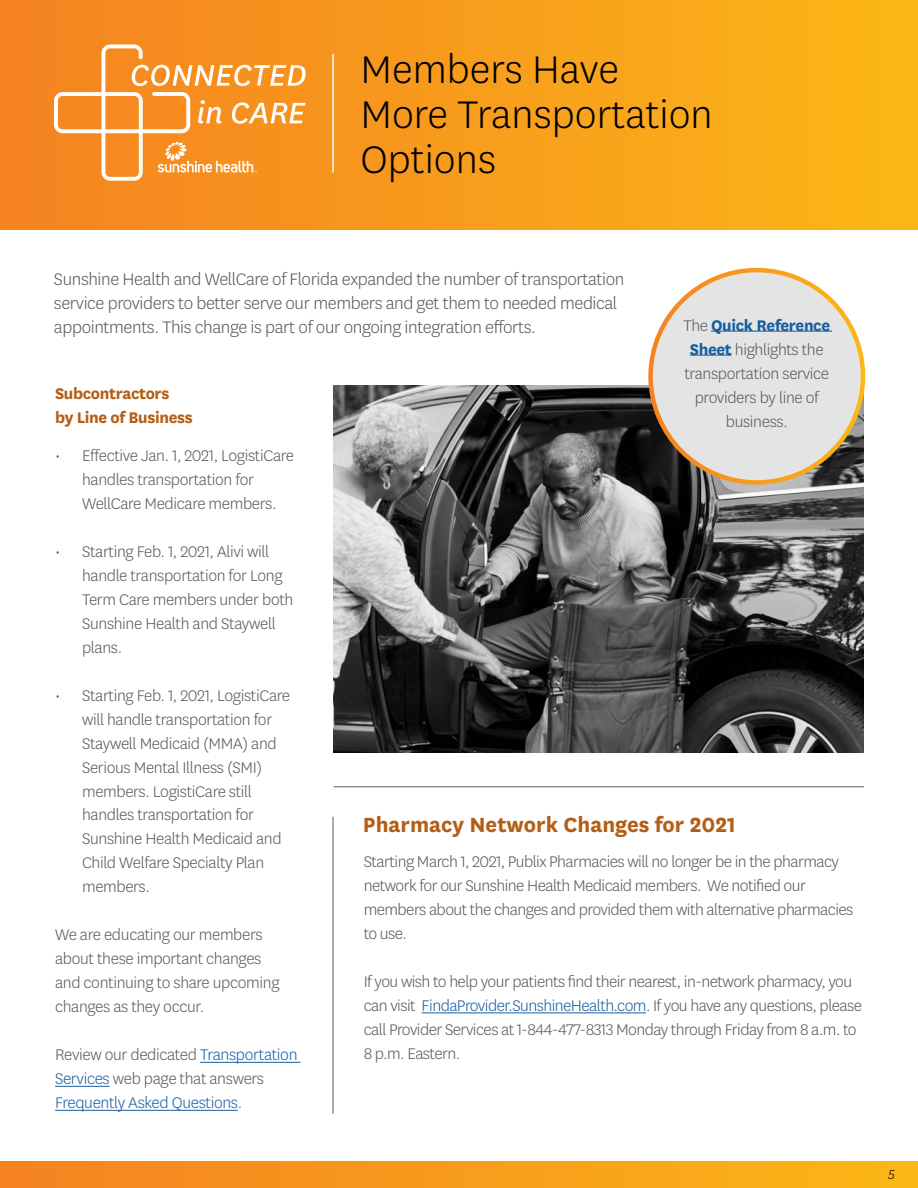
<style>
.page{position:relative;width:918px;height:1188px;background:#fff}
.page>*{position:absolute;margin:0;border:0;box-sizing:border-box;transform-origin:0 0}
.t1{font:300 45px/45px "Centene Sans";color:#000}
.t2{font:700 24px "Centene Sans";color:#b45e15}
.t3{font:300 19.5px/24px "Centene Sans";letter-spacing:-.02em;color:#57585a}
.t4{font:300 18px/24px "Centene Sans";letter-spacing:-.02em;color:#57585a}
.t5{font:300 18px/24px "Centene Sans";letter-spacing:-.02em;color:#175d9e}
.t6{font:700 18px/24px "Centene Sans";letter-spacing:-.02em;color:#b45e15}
.t7{font:italic 300 15px "Centene Sans";color:#000}
.s1{font-weight:700;color:#175d9e}
.s2{color:#57585a}
.s3{color:#175d9e}
</style>
<div class="page">
<div style="left:0;top:1161px;width:918px;height:27px;background:linear-gradient(to right,#f48221,#fbb617)"></div>
<div style="left:0;top:0;width:918px;height:230px;background:linear-gradient(to right,#f48221,#fbb617)"></div>
<hr style="left:332px;top:54px;width:2px;height:119px;background:#fff">
<svg style="left:54px;top:44px;width:252px;height:137px;background:#f79c3e"></svg>
<img style="left:334px;top:386px;width:530px;height:367px">
<hr style="left:200px;top:1062px;width:101px;height:1px;background:#175d9e">
<hr style="left:55px;top:1086px;width:54px;height:1px;background:#175d9e">
<hr style="left:55px;top:1110px;width:183px;height:1px;background:#175d9e">
<hr style="left:422px;top:1012px;width:224px;height:1px;background:#175d9e">
<hr style="left:334px;top:787px;width:530px;height:1px;background:#57585a">
<div style="left:651px;top:270px;width:212px;height:212px;background:#e4e4e4;border-radius:50%"></div>
<hr style="left:711px;top:331px;width:121px;height:1px;background:#175d9e">
<hr style="left:690px;top:355px;width:42px;height:1px;background:#175d9e">
<hr style="left:333px;top:817px;width:1px;height:297px;background:#57585a">
<h2 class="t1" style="left:360px;top:45px;width:354px">Members Have<br>More Transportation<br>Options</h2>
<p class="t3" style="left:54px;top:266px;width:572px">Sunshine Health and WellCare of Florida expanded the number of transportation service providers to better serve our members and get them to needed medical appointments. This change is part of our ongoing integration efforts.</p>
<p class="t4" style="left:683px;top:313px;width:148px;text-align:center">The <span class="s1">Quick Reference<br>Sheet</span> highlights the transportation service providers by line of business.</p>
<h3 class="t6" style="left:55px;top:380px;width:139px">Subcontractors<br>by Line of Business</h3>
<p class="t4" style="left:82px;top:442px;width:214px;text-indent:-27px">• Effective Jan. 1, 2021, LogistiCare handles transportation for<br>WellCare Medicare members.</p>
<p class="t4" style="left:82px;top:538px;width:213px;text-indent:-27px">• Starting Feb. 1, 2021, Alivi will handle transportation for Long<br>Term Care members under both<br>Sunshine Health and Staywell plans.</p>
<p class="t4" style="left:82px;top:682px;width:210px;text-indent:-27px">• Starting Feb. 1, 2021, LogistiCare will handle transportation for<br>Staywell Medicaid (MMA) and<br>Serious Mental Illness (SMI) members. LogistiCare still handles transportation for<br>Sunshine Health Medicaid and<br>Child Welfare Specialty Plan members.</p>
<p class="t4" style="left:55px;top:922px;width:226px">We are educating our members about these important changes and continuing to share upcoming changes as they occur.</p>
<p class="t5" style="left:55px;top:1042px;width:244px"><span class="s2">Review our dedicated</span> Transportation<br>Services <span class="s2">web page that answers<br></span>Frequently Asked Questions<span class="s2">.</span></p>
<h3 class="t2" style="left:363px;top:808px;width:374px">Pharmacy Network Changes for 2021</h3>
<p class="t4" style="left:364px;top:849px;width:491px">Starting March 1, 2021, Publix Pharmacies will no longer be in the pharmacy network for our Sunshine Health Medicaid members. We notified our members about the changes and provided them with alternative pharmacies to use.</p>
<p class="t4" style="left:364px;top:969px;width:500px">If you wish to help your patients find their nearest, in-network pharmacy, you can visit <span class="s3">FindaProvider.SunshineHealth.com</span>. If you have any questions, please call Provider Services at 1-844-477-8313 Monday through Friday from 8 a.m. to 8 p.m. Eastern.</p>
<p class="t7" style="left:888px;top:1165px;width:8px">5</p>
</div>
